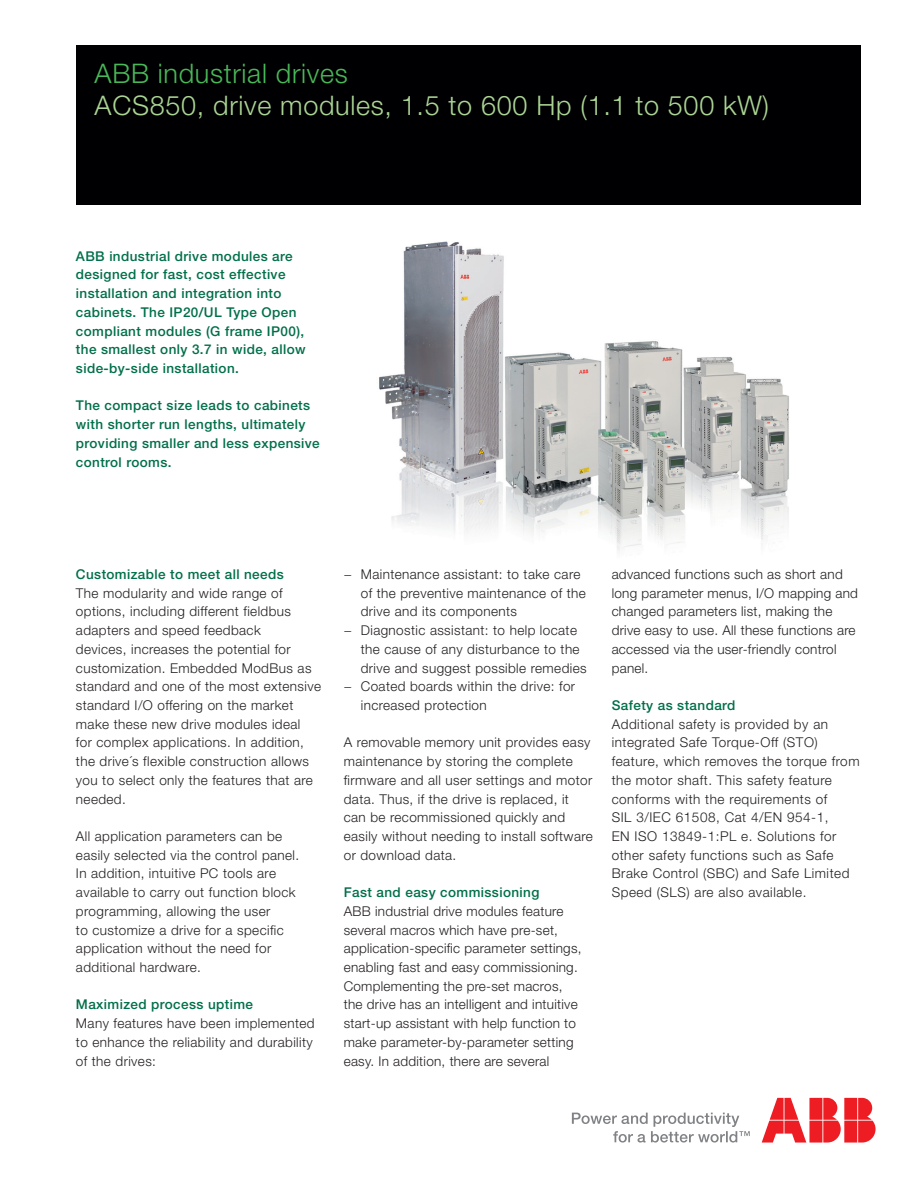
<style>
.page{position:relative;width:918px;height:1188px;background:#fff}
.page>*{position:absolute;margin:0;border:0;box-sizing:border-box;transform-origin:0 0}
.t1{font:300 27px "Helvetica Neue";letter-spacing:.025em;color:#abd593}
.t2{font:300 27px "Helvetica Neue";letter-spacing:.025em;color:#49b857}
.t3{font:300 13.5px/18.8px "Helvetica Neue";letter-spacing:.03em;color:#231f20}
.t4{font:500 13.5px/18.8px "Helvetica Neue";letter-spacing:.03em;color:#006f49}
</style>
<div class="page">
<img style="left:379px;top:241px;width:410px;height:311px">
<svg style="left:572px;top:1112px;width:178px;height:30px"></svg>
<svg style="left:762px;top:1097px;width:113px;height:45px"></svg>
<div style="left:76px;top:45px;width:784px;height:160px;background:#000002"></div>
<h1 class="t2" style="left:95px;top:64px;width:255px">ABB industrial drives</h1>
<h1 class="t1" style="left:95px;top:95px;width:676px">ACS850, drive modules, 1.5 to 600 Hp (1.1 to 500 kW)</h1>
<p class="t4" style="left:76px;top:248px;width:231px">ABB industrial drive modules are designed for fast, cost effective installation and integration into cabinets. The IP20/UL Type Open compliant modules (G frame IP00), the smallest only 3.7 in wide, allow side-by-side installation.</p>
<p class="t4" style="left:76px;top:397px;width:245px">The compact size leads to cabinets with shorter run lengths, ultimately providing smaller and less expensive control rooms.</p>
<p class="t4" style="left:76px;top:566px;width:209px">Customizable to meet all needs</p>
<p class="t3" style="left:76px;top:584px;width:247px">The modularity and wide range of options, including different fieldbus adapters and speed feedback<br>devices, increases the potential for customization. Embedded ModBus as standard and one of the most extensive standard I/O offering on the market make these new drive modules ideal<br>for complex applications. In addition, the drive´s flexible construction allows you to select only the features that are needed.</p>
<p class="t3" style="left:76px;top:828px;width:225px">All application parameters can be easily selected via the control panel.<br>In addition, intuitive PC tools are available to carry out function block programming, allowing the user<br>to customize a drive for a specific application without the need for additional hardware.</p>
<p class="t4" style="left:76px;top:996px;width:179px">Maximized process uptime</p>
<p class="t3" style="left:76px;top:1015px;width:240px">Many features have been implemented to enhance the reliability and durability of the drives:</p>
<p class="t3" style="left:344px;top:566px;width:238px">− Maintenance assistant: to take care</p>
<p class="t3" style="left:361px;top:584px;width:226px">of the preventive maintenance of the</p>
<p class="t3" style="left:361px;top:603px;width:158px">drive and its components</p>
<p class="t3" style="left:344px;top:622px;width:235px">− Diagnostic assistant: to help locate</p>
<p class="t3" style="left:361px;top:641px;width:220px">the cause of any disturbance to the</p>
<p class="t3" style="left:361px;top:659px;width:227px">drive and suggest possible remedies</p>
<p class="t3" style="left:344px;top:678px;width:233px">− Coated boards within the drive: for</p>
<p class="t3" style="left:361px;top:697px;width:127px">increased protection</p>
<p class="t3" style="left:344px;top:734px;width:251px">A removable memory unit provides easy maintenance by storing the complete firmware and all user settings and motor data. Thus, if the drive is replaced, it can be recommissioned quickly and easily without needing to install software or download data.</p>
<p class="t4" style="left:344px;top:884px;width:197px">Fast and easy commissioning</p>
<p class="t3" style="left:344px;top:903px;width:239px">ABB industrial drive modules feature several macros which have pre-set, application-specific parameter settings, enabling fast and easy commissioning.<br>Complementing the pre-set macros, the drive has an intelligent and intuitive start-up assistant with help function to make parameter-by-parameter setting easy. In addition, there are several</p>
<p class="t3" style="left:612px;top:566px;width:248px">advanced functions such as short and long parameter menus, I/O mapping and changed parameters list, making the drive easy to use. All these functions are accessed via the user-friendly control panel.</p>
<p class="t4" style="left:612px;top:697px;width:125px">Safety as standard</p>
<p class="t3" style="left:612px;top:715px;width:249px">Additional safety is provided by an integrated Safe Torque-Off (STO) feature, which removes the torque from the motor shaft. This safety feature conforms with the requirements of<br>SIL 3/IEC 61508, Cat 4/EN 954-1,<br>EN ISO 13849-1:PL e. Solutions for other safety functions such as Safe Brake Control (SBC) and Safe Limited Speed (SLS) are also available.</p>
</div>
